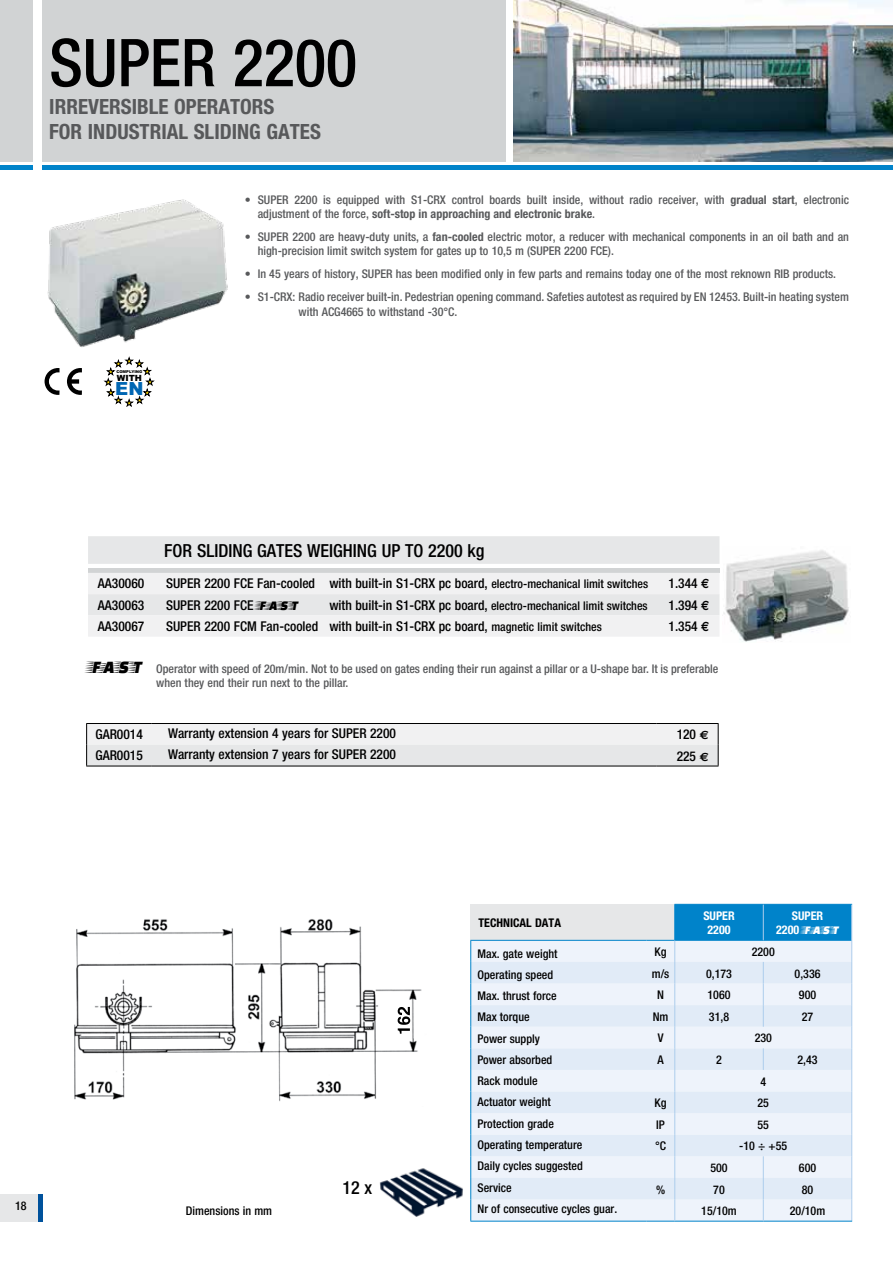
<style>
.page{position:relative;width:893px;height:1263px;background:#fff}
.page>*{position:absolute;margin:0;border:0;box-sizing:border-box;transform-origin:0 0}
.t1{font:500 condensed 66px "Helvetica Neue";color:#000}
.t2{font:700 condensed 21px/25.5px "Helvetica Neue";color:#58595b}
.t3{font:900 18.15px "Arial";color:#0066b3}
.t4{font:500 condensed 18px "Helvetica Neue";color:#000}
.t5{font:500 condensed 13.5px/21.3px "Helvetica Neue";color:#000}
.t6{font:500 condensed 12px/14.4px "Helvetica Neue";color:#58595b}
.t7{font:500 condensed 12px/21.3px "Helvetica Neue";color:#000}
.t8{font:700 condensed 12px/14.4px "Helvetica Neue";color:#fff;text-align:center}
.t9{font:700 condensed 12px "Helvetica Neue";color:#000}
.t10{font:900 8.55px "Arial";color:#000}
.t11{font:900 3.9px "Arial";color:#000}
.s1{font-weight:700}
.s2{font-size:12px}
.s3{font-family:"Faster One";font-weight:400;font-stretch:normal}
.s4{font-size:13.5px}
.s5{font-family:"Euro Sans";font-weight:700;font-stretch:normal}
.s6{font-family:"Faster One";font-weight:400;font-stretch:normal;font-size:18px;color:#000}
.s7{font-family:"Euro Sans";font-weight:700;font-stretch:normal;font-size:12px}
</style>
<div class="page">
<div style="left:88px;top:536px;width:631px;height:28px;background:#e6e7e8"></div>
<div style="left:88px;top:568px;width:631px;height:5px;background:#d1d3d4"></div>
<svg style="left:88px;top:573px;width:631px;height:63px"></svg>
<div style="left:0;top:1194px;width:38px;height:28px;background:#e6e7e8"></div>
<div style="left:38px;top:1194px;width:5px;height:28px;background:#00529c"></div>
<img style="left:47px;top:199px;width:181px;height:148px">
<img style="left:723px;top:550px;width:126px;height:92px">
<div style="left:43px;top:0;width:463px;height:161px;background:#d1d3d4"></div>
<img style="left:514px;top:0;width:379px;height:161px">
<svg style="left:45px;top:368px;width:15px;height:27px"></svg>
<svg style="left:67px;top:368px;width:15px;height:27px"></svg>
<svg style="left:104px;top:357px;width:50px;height:49px"></svg>
<div style="left:0;top:0;width:33px;height:161px;background:#d1d3d4"></div>
<hr style="left:43px;top:166px;width:850px;height:4px;background:#0083ca">
<hr style="left:0;top:166px;width:33px;height:4px;background:#0083ca">
<div style="left:471px;top:904px;width:204px;height:36px;background:#e6e7e8"></div>
<div style="left:471px;top:941px;width:175px;height:280px;background:#eef3fb"></div>
<svg style="left:471px;top:962px;width:175px;height:237px;background:#e5edf8"></svg>
<hr style="left:470px;top:940px;width:176px;height:1px;background:#0083ca">
<svg style="left:470px;top:941px;width:1px;height:280px"></svg>
<hr style="left:470px;top:1221px;width:176px;height:1px;background:#0083ca">
<svg style="left:646px;top:904px;width:206px;height:318px;background:#cfe3f3"></svg>
<img style="left:74px;top:919px;width:348px;height:183px">
<img style="left:398px;top:1007px;width:12px;height:27px">
<svg style="left:86px;top:723px;width:633px;height:43px"></svg>
<hr style="left:86px;top:766px;width:66px;height:1px;background:#000">
<hr style="left:152px;top:766px;width:504px;height:1px;background:#000">
<hr style="left:656px;top:766px;width:62px;height:1px;background:#000">
<img style="left:379px;top:1168px;width:84px;height:49px">
<h1 class="t1" style="left:49px;top:23px;width:309px">SUPER 2200</h1>
<h2 class="t2" style="left:49px;top:93px;width:273px">IRREVERSIBLE OPERATORS<br>FOR INDUSTRIAL SLIDING GATES</h2>
<p class="t11" style="left:116px;top:370px;width:28px">COMPLYING</p>
<p class="t10" style="left:117px;top:373px;width:27px">WITH</p>
<h3 class="t3" style="left:115px;top:378px;width:30px">EN</h3>
<p class="t6" style="left:258px;top:192px;width:593px;text-indent:-13px">• SUPER 2200 is equipped with S1-CRX control boards built inside, without radio receiver, with <span class="s1">gradual start</span>, electronic adjustment of the force, <span class="s1">soft-stop in approaching and electronic brake</span>.</p>
<p class="t6" style="left:258px;top:229px;width:593px;text-indent:-13px">• SUPER 2200 are heavy-duty units, a <span class="s1">fan-cooled</span> electric motor, a reducer with mechanical components in an oil bath and an high-precision limit switch system for gates up to 10,5 m (SUPER 2200 FCE).</p>
<p class="t6" style="left:245px;top:267px;width:593px">• In 45 years of history, SUPER has been modified only in few parts and remains today one of the most reknown RIB products.</p>
<p class="t6" style="left:299px;top:289px;width:552px;text-indent:-54px">• S1-CRX: Radio receiver built-in. Pedestrian opening command. Safeties autotest as required by EN 12453. Built-in heating system with ACG4665 to withstand -30°C.</p>
<p class="t5" style="left:98px;top:573px;width:48px;text-align:justify">AA30060<br>AA30063<br>AA30067</p>
<h3 class="t4" style="left:164px;top:539px;width:322px">FOR SLIDING GATES WEIGHING UP TO 2200 kg</h3>
<p class="t5" style="left:166px;top:573px;width:484px">SUPER 2200 FCE Fan-cooled with built-in S1-CRX pc board, <span class="s2">electro-mechanical limit switches<br></span>SUPER 2200 FCE <span class="s3">FAST</span></p>
<p class="t7" style="left:329px;top:595px;width:320px"><span class="s4">with built-in S1-CRX pc board,</span> electro-mechanical limit switches</p>
<p class="t5" style="left:166px;top:615px;width:437px">SUPER 2200 FCM Fan-cooled with built-in S1-CRX pc board, <span class="s2">magnetic limit switches</span></p>
<p class="t5" style="left:669px;top:573px;width:42px;text-align:justify">1.344 <span class="s5">€ </span>1.394 <span class="s5">€ </span>1.354 <span class="s5">€</span></p>
<p class="t6" style="left:156px;top:661px;width:564px;text-indent:-67px"><span class="s6">FAST</span> Operator with speed of 20m/min. Not to be used on gates ending their run against a pillar or a U-shape bar. It is preferable when they end their run next to the pillar.</p>
<p class="t5" style="left:95px;top:723px;width:49px">GAR0014<br>GAR0015</p>
<p class="t5" style="left:168px;top:722px;width:230px">Warranty extension 4 years for SUPER 2200<br>Warranty extension 7 years for SUPER 2200</p>
<p class="t5" style="left:677px;top:724px;width:34px">120 <span class="s7">€<br></span>225 <span class="s7">€</span></p>
<p class="t7" style="left:15px;top:1195px;width:13px">18</p>
<p class="t7" style="left:186px;top:1200px;width:88px">Dimensions in mm</p>
<h3 class="t4" style="left:342px;top:1177px;width:31px">12 x</h3>
<p class="t9" style="left:479px;top:915px;width:84px">TECHNICAL DATA</p>
<p class="t7" style="left:477px;top:942px;width:141px">Max. gate weight<br>Operating speed<br>Max. thrust force<br>Max torque<br>Power supply<br>Power absorbed<br>Rack module<br>Actuator weight<br>Protection grade<br>Operating temperature<br>Daily cycles suggested<br>Service<br>Nr of consecutive cycles guar.</p>
<p class="t8" style="left:703px;top:908px;width:33px">SUPER<br>2200</p>
<p class="t8" style="left:776px;top:908px;width:64px">SUPER<br>2200 <span class="s3">FAST</span></p>
<p class="t7" style="left:655px;top:941px;width:13px">Kg</p>
<p class="t7" style="left:752px;top:941px;width:25px">2200</p>
<p class="t7" style="left:652px;top:962px;width:19px">m/s</p>
<p class="t7" style="left:706px;top:962px;width:27px">0,173</p>
<p class="t7" style="left:795px;top:962px;width:27px">0,336</p>
<p class="t7" style="left:657px;top:984px;width:8px">N</p>
<p class="t7" style="left:707px;top:984px;width:25px">1060</p>
<p class="t7" style="left:799px;top:984px;width:19px">900</p>
<p class="t7" style="left:653px;top:1006px;width:17px">Nm</p>
<p class="t7" style="left:709px;top:1006px;width:22px">31,8</p>
<p class="t7" style="left:802px;top:1006px;width:13px">27</p>
<p class="t7" style="left:658px;top:1027px;width:7px">V</p>
<p class="t7" style="left:755px;top:1027px;width:19px">230</p>
<p class="t7" style="left:657px;top:1049px;width:8px">A</p>
<p class="t7" style="left:716px;top:1049px;width:7px">2</p>
<p class="t7" style="left:797px;top:1049px;width:22px">2,43</p>
<p class="t7" style="left:760px;top:1070px;width:7px">4</p>
<p class="t7" style="left:655px;top:1092px;width:13px">Kg</p>
<p class="t7" style="left:757px;top:1092px;width:13px">25</p>
<p class="t7" style="left:656px;top:1114px;width:10px">IP</p>
<p class="t7" style="left:757px;top:1114px;width:13px">55</p>
<p class="t7" style="left:655px;top:1135px;width:13px">°C</p>
<p class="t7" style="left:739px;top:1135px;width:49px">-10 ÷ +55</p>
<p class="t7" style="left:710px;top:1157px;width:19px">500</p>
<p class="t7" style="left:799px;top:1157px;width:19px">600</p>
<p class="t7" style="left:656px;top:1178px;width:11px">%</p>
<p class="t7" style="left:713px;top:1178px;width:13px">70</p>
<p class="t7" style="left:802px;top:1178px;width:13px">80</p>
<p class="t7" style="left:701px;top:1200px;width:37px">15/10m</p>
<p class="t7" style="left:790px;top:1200px;width:37px">20/10m</p>
</div>
